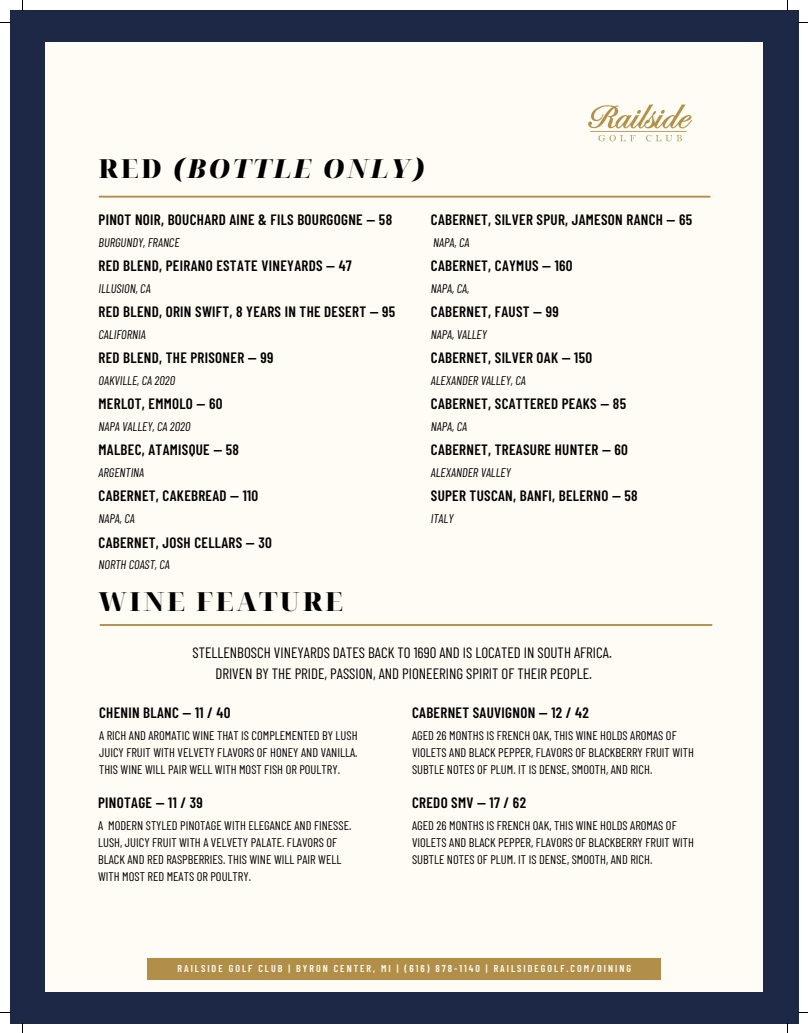
<style>
.page{position:relative;width:808px;height:1033px;background:#fff}
.page>*{position:absolute;margin:0;border:0;box-sizing:border-box;transform-origin:0 0}
.t1{font:italic 900 26.25px "Noto Serif Display";letter-spacing:.1em;color:#000}
.t2{font:900 26.25px "Noto Serif Display";letter-spacing:.1em;color:#000}
.t3{font:600 15px "Barlow Condensed";letter-spacing:.02em;color:#000}
.t4{font:15px/20.6px "Barlow Condensed";color:#000;text-align:center}
.t5{font:12.5px/16.9px "Barlow Condensed";color:#000}
.t6{font:italic 12.5px "Barlow Condensed";color:#000}
.t7{font:600 10px "Barlow Condensed";letter-spacing:.2em;color:#fffcf5}
.s1{font-style:normal}
</style>
<div class="page">
<div style="left:10px;top:10px;width:788px;height:1013px;background:#1d2846"></div>
<div style="left:46px;top:42px;width:716px;height:949px;background:#fffcf5"></div>
<div style="left:147px;top:958px;width:513px;height:21px;background:#b18f48"></div>
<img style="left:588px;top:104px;width:104px;height:38px">
<hr style="left:99px;top:196px;width:611px;height:2px;background:#b18f48">
<hr style="left:100px;top:624px;width:612px;height:2px;background:#b18f48">
<h1 class="t1" style="left:99px;top:150px;width:327px"><span class="s1">RED</span> (BOTTLE ONLY)</h1>
<p class="t3" style="left:99px;top:210px;width:295px">PINOT NOIR, BOUCHARD AINE &amp; FILS BOURGOGNE — 58</p>
<p class="t3" style="left:431px;top:210px;width:263px">CABERNET, SILVER SPUR, JAMESON RANCH — 65</p>
<p class="t6" style="left:99px;top:234px;width:82px">BURGUNDY, FRANCE</p>
<p class="t6" style="left:433px;top:234px;width:38px">NAPA, CA</p>
<p class="t3" style="left:99px;top:256px;width:255px">RED BLEND, PEIRANO ESTATE VINEYARDS — 47</p>
<p class="t3" style="left:431px;top:256px;width:143px">CABERNET, CAYMUS — 160</p>
<p class="t6" style="left:99px;top:280px;width:54px">ILLUSION, CA</p>
<p class="t6" style="left:431px;top:280px;width:40px">NAPA, CA,</p>
<p class="t3" style="left:99px;top:302px;width:298px">RED BLEND, ORIN SWIFT, 8 YEARS IN THE DESERT — 95</p>
<p class="t3" style="left:431px;top:302px;width:129px">CABERNET, FAUST — 99</p>
<p class="t6" style="left:99px;top:326px;width:49px">CALIFORNIA</p>
<p class="t6" style="left:431px;top:326px;width:58px">NAPA, VALLEY</p>
<p class="t3" style="left:99px;top:348px;width:176px">RED BLEND, THE PRISONER — 99</p>
<p class="t3" style="left:431px;top:348px;width:163px">CABERNET, SILVER OAK — 150</p>
<p class="t6" style="left:99px;top:372px;width:78px">OAKVILLE, CA 2020</p>
<p class="t6" style="left:431px;top:372px;width:96px">ALEXANDER VALLEY, CA</p>
<p class="t3" style="left:99px;top:394px;width:125px">MERLOT, EMMOLO — 60</p>
<p class="t3" style="left:431px;top:394px;width:197px">CABERNET, SCATTERED PEAKS — 85</p>
<p class="t6" style="left:99px;top:418px;width:93px">NAPA VALLEY, CA 2020</p>
<p class="t6" style="left:431px;top:418px;width:38px">NAPA, CA</p>
<p class="t3" style="left:99px;top:440px;width:142px">MALBEC, ATAMISQUE — 58</p>
<p class="t3" style="left:431px;top:440px;width:199px">CABERNET, TREASURE HUNTER — 60</p>
<p class="t6" style="left:99px;top:464px;width:47px">ARGENTINA</p>
<p class="t6" style="left:431px;top:464px;width:82px">ALEXANDER VALLEY</p>
<p class="t3" style="left:99px;top:486px;width:161px">CABERNET, CAKEBREAD — 110</p>
<p class="t3" style="left:431px;top:486px;width:208px">SUPER TUSCAN, BANFI, BELERNO — 58</p>
<p class="t6" style="left:99px;top:510px;width:38px">NAPA, CA</p>
<p class="t6" style="left:431px;top:510px;width:24px">ITALY</p>
<p class="t3" style="left:99px;top:532px;width:175px">CABERNET, JOSH CELLARS — 30</p>
<p class="t6" style="left:99px;top:556px;width:73px">NORTH COAST, CA</p>
<h1 class="t2" style="left:99px;top:583px;width:246px">WINE FEATURE</h1>
<p class="t4" style="left:192px;top:642px;width:421px">STELLENBOSCH VINEYARDS DATES BACK TO 1690 AND IS LOCATED IN SOUTH AFRICA.<br>DRIVEN BY THE PRIDE, PASSION, AND PIONEERING SPIRIT OF THEIR PEOPLE.</p>
<p class="t3" style="left:99px;top:703px;width:133px">CHENIN BLANC — 11 / 40</p>
<p class="t3" style="left:412px;top:703px;width:178px">CABERNET SAUVIGNON — 12 / 42</p>
<p class="t5" style="left:99px;top:726px;width:260px;text-align:justify">A RICH AND AROMATIC WINE THAT IS COMPLEMENTED BY LUSH JUICY FRUIT WITH VELVETY FLAVORS OF HONEY AND VANILLA.<br>THIS WINE WILL PAIR WELL WITH MOST FISH OR POULTRY.</p>
<p class="t5" style="left:412px;top:726px;width:283px">AGED 26 MONTHS IS FRENCH OAK, THIS WINE HOLDS AROMAS OF<br>VIOLETS AND BLACK PEPPER, FLAVORS OF BLACKBERRY FRUIT WITH<br>SUBTLE NOTES OF PLUM. IT IS DENSE, SMOOTH, AND RICH.</p>
<p class="t3" style="left:98px;top:793px;width:106px">PINOTAGE — 11 / 39</p>
<p class="t3" style="left:412px;top:793px;width:115px">CREDO SMV — 17 / 62</p>
<p class="t5" style="left:98px;top:816px;width:255px">A MODERN STYLED PINOTAGE WITH ELEGANCE AND FINESSE.<br>LUSH, JUICY FRUIT WITH A VELVETY PALATE. FLAVORS OF BLACK AND RED RASPBERRIES. THIS WINE WILL PAIR WELL WITH MOST RED MEATS OR POULTRY.</p>
<p class="t5" style="left:412px;top:816px;width:283px">AGED 26 MONTHS IS FRENCH OAK, THIS WINE HOLDS AROMAS OF<br>VIOLETS AND BLACK PEPPER, FLAVORS OF BLACKBERRY FRUIT WITH<br>SUBTLE NOTES OF PLUM. IT IS DENSE, SMOOTH, AND RICH.</p>
<p class="t7" style="left:177px;top:962px;width:455px">RAILSIDE GOLF CLUB | BYRON CENTER, MI | (616) 878-1140 | RAILSIDEGOLF.COM/DINING</p>
</div>
